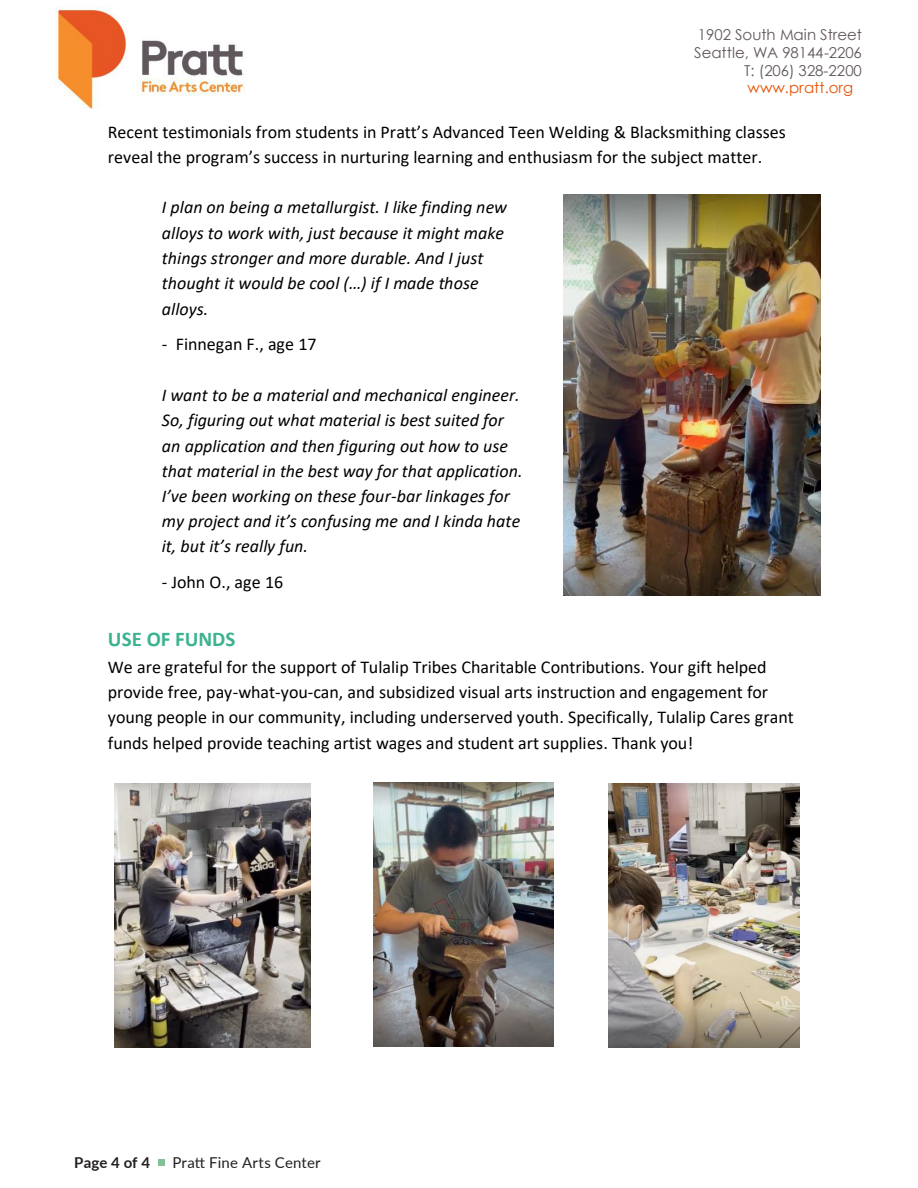
<style>
.page{position:relative;width:918px;height:1188px;background:#fff}
.page>*{position:absolute;margin:0;border:0;box-sizing:border-box;transform-origin:0 0}
.t1{font:700 21px "Calibri";color:#3db291}
.t2{font:18px/25.3px "Calibri";color:#000}
.t3{font:italic 18px/25.2px "Calibri";color:#000}
.t4{font:15px "Century Gothic";letter-spacing:-.005em;color:#61585d}
.t5{font:15px "Lato";letter-spacing:.01em;color:#231f20}
.t6{font:15px "Century Gothic";letter-spacing:-.005em;color:#e75204}
.t7{font:700 15px "Lato";letter-spacing:.005em;color:#231f20}
</style>
<div class="page">
<img style="left:56px;top:6px;width:189px;height:102px">
<img style="left:564px;top:195px;width:256px;height:401px">
<img style="left:115px;top:783px;width:196px;height:264px">
<img style="left:373px;top:783px;width:180px;height:264px">
<img style="left:609px;top:783px;width:191px;height:264px">
<div style="left:158px;top:1159px;width:7px;height:7px;background:#82c198"></div>
<p class="t4" style="left:698px;top:24px;width:166px">1902 South Main Street</p>
<p class="t4" style="left:694px;top:42px;width:169px">Seattle, WA 98144-2206</p>
<p class="t4" style="left:744px;top:60px;width:119px">T: (206) 328-2200</p>
<p class="t6" style="left:747px;top:77px;width:107px">www.pratt.org</p>
<p class="t2" style="left:108px;top:118px;width:680px">Recent testimonials from students in Pratt’s Advanced Teen Welding &amp; Blacksmithing classes reveal the program’s success in nurturing learning and enthusiasm for the subject matter.</p>
<p class="t3" style="left:162px;top:194px;width:347px">I plan on being a metallurgist. I like finding new alloys to work with, just because it might make things stronger and more durable. And I just thought it would be cool (…) if I made those alloys.</p>
<p class="t2" style="left:162px;top:331px;width:156px">- Finnegan F., age 17</p>
<p class="t3" style="left:162px;top:382px;width:362px">I want to be a material and mechanical engineer.<br>So, figuring out what material is best suited for an application and then figuring out how to use that material in the best way for that application.<br>I’ve been working on these four-bar linkages for my project and it’s confusing me and I kinda hate it, but it’s really fun.</p>
<p class="t2" style="left:162px;top:569px;width:123px">- John O., age 16</p>
<p class="t1" style="left:108px;top:624px;width:129px">USE OF FUNDS</p>
<p class="t2" style="left:108px;top:653px;width:688px">We are grateful for the support of Tulalip Tribes Charitable Contributions. Your gift helped provide free, pay-what-you-can, and subsidized visual arts instruction and engagement for young people in our community, including underserved youth. Specifically, Tulalip Cares grant funds helped provide teaching artist wages and student art supplies. Thank you!</p>
<p class="t7" style="left:74px;top:1151px;width:77px">Page 4 of 4</p>
<p class="t5" style="left:173px;top:1152px;width:150px">Pratt Fine Arts Center</p>
</div>
